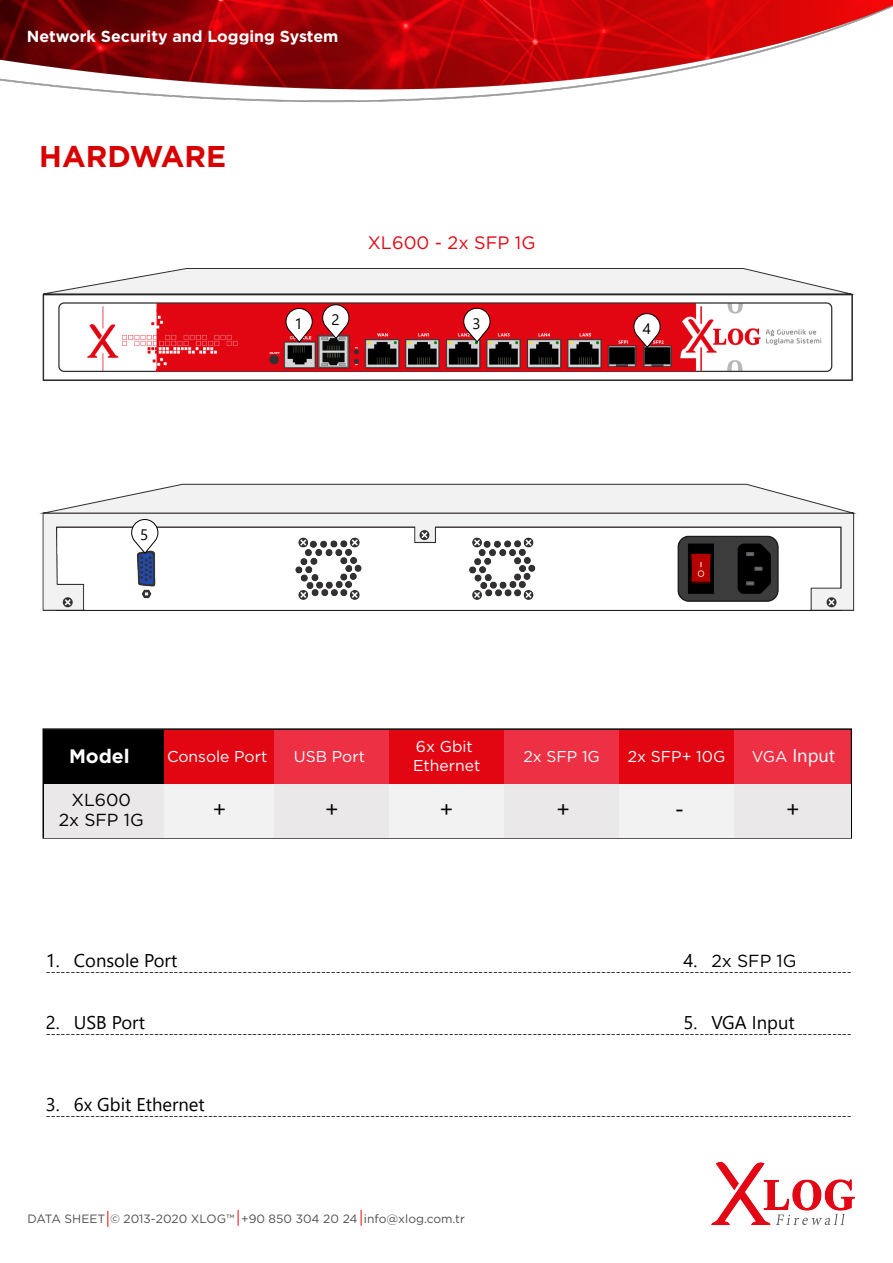
<style>
.page{position:relative;width:893px;height:1263px;background:#fff}
.page>*{position:absolute;margin:0;border:0;box-sizing:border-box;transform-origin:0 0}
.t1{font:700 30px "Gotham";color:#d80000}
.t2{font:21.6px "Gotham";color:#000}
.t3{font:700 19.5px "Gotham";color:#fff}
.t4{font:18.45px "Segoe UI";color:#000}
.t5{font:18.45px "Segoe UI";color:#fff}
.t6{font:18px "Gotham";color:#e20613}
.t7{font:17.4px/20.9px "Gotham";color:#000;text-align:center}
.t8{font:700 16.05px "Gotham";color:#fff}
.t9{font:15.6px/18.8px "Gotham";color:#fff}
.t10{font:15.15px "Segoe UI";color:#000}
.t11{font:12.3px "Segoe UI";color:#000}
.t12{font:12px "Gotham";color:#514f4f}
.s1{font-family:"Gotham";font-size:15.6px}
.s2{font-family:"Segoe UI";font-size:18.45px}
</style>
<div class="page">
<img style="left:42px;top:294px;width:813px;height:87px">
<svg style="left:43px;top:268px;width:810px;height:26px"></svg>
<img style="left:712px;top:1161px;width:142px;height:64px">
<img style="left:776px;top:1213px;width:68px;height:12px">
<img style="left:0;top:0;width:893px;height:103px">
<svg style="left:238px;top:1210px;width:1px;height:16px"></svg>
<svg style="left:107px;top:1211px;width:1px;height:16px"></svg>
<svg style="left:361px;top:1210px;width:1px;height:16px"></svg>
<img style="left:39px;top:512px;width:818px;height:99px">
<svg style="left:43px;top:484px;width:812px;height:29px"></svg>
<svg style="left:131px;top:519px;width:27px;height:35px"></svg>
<svg style="left:286px;top:308px;width:27px;height:35px"></svg>
<svg style="left:322px;top:304px;width:27px;height:35px"></svg>
<svg style="left:463px;top:308px;width:27px;height:34px"></svg>
<svg style="left:633px;top:313px;width:27px;height:35px"></svg>
<div style="left:43px;top:728px;width:809px;height:111px;border:2px solid #000"></div>
<div style="left:159px;top:730px;width:115px;height:54px;background:#e20613"></div>
<div style="left:159px;top:784px;width:115px;height:53px;background:#f2f2f2"></div>
<div style="left:389px;top:730px;width:115px;height:54px;background:#e20613"></div>
<div style="left:389px;top:784px;width:115px;height:53px;background:#f2f2f2"></div>
<div style="left:274px;top:730px;width:115px;height:54px;background:#ed3043"></div>
<div style="left:274px;top:784px;width:115px;height:53px;background:#eae8e8"></div>
<div style="left:619px;top:730px;width:115px;height:54px;background:#e20613"></div>
<div style="left:619px;top:784px;width:115px;height:53px;background:#f2f2f2"></div>
<div style="left:504px;top:730px;width:115px;height:54px;background:#ed3043"></div>
<div style="left:504px;top:784px;width:115px;height:53px;background:#eae8e8"></div>
<div style="left:734px;top:730px;width:116px;height:54px;background:#ed3043"></div>
<div style="left:734px;top:784px;width:116px;height:53px;background:#eae8e8"></div>
<div style="left:44px;top:730px;width:120px;height:54px;background:#000"></div>
<div style="left:44px;top:784px;width:120px;height:53px;background:#eae8e8"></div>
<h3 class="t8" style="left:27px;top:26px;width:313px">Network Security and Logging System</h3>
<h3 class="t8" style="left:26px;top:27px;width:262px">Ağ Güvenlik ve Loglama Sistemi</h3>
<h1 class="t1" style="left:39px;top:137px;width:188px">HARDWARE</h1>
<h3 class="t6" style="left:368px;top:231px;width:169px">XL600 - 2x SFP 1G</h3>
<p class="t10" style="left:295px;top:310px;width:10px">1</p>
<p class="t10" style="left:332px;top:305px;width:10px">2</p>
<p class="t10" style="left:473px;top:309px;width:10px">3</p>
<p class="t10" style="left:643px;top:314px;width:10px">4</p>
<p class="t10" style="left:140px;top:521px;width:10px">5</p>
<p class="t9" style="left:413px;top:737px;width:69px">6x Gbit<br>Ethernet</p>
<p class="t9" style="left:523px;top:746px;width:78px">2x SFP 1G</p>
<h3 class="t3" style="left:69px;top:743px;width:62px">Model</h3>
<h3 class="t5" style="left:752px;top:738px;width:85px"><span class="s1">VGA</span> Input</h3>
<h3 class="t7" style="left:59px;top:788px;width:86px">XL600<br>2x SFP 1G</h3>
<p class="t9" style="left:167px;top:746px;width:102px">Console Port</p>
<p class="t9" style="left:294px;top:746px;width:73px">USB Port</p>
<p class="t9" style="left:628px;top:746px;width:99px">2x SFP+ 10G</p>
<h2 class="t2" style="left:213px;top:796px;width:15px">+</h2>
<h2 class="t2" style="left:325px;top:796px;width:15px">+</h2>
<h2 class="t2" style="left:440px;top:796px;width:15px">+</h2>
<h2 class="t2" style="left:556px;top:796px;width:15px">+</h2>
<h2 class="t2" style="left:675px;top:796px;width:10px">-</h2>
<h2 class="t2" style="left:786px;top:796px;width:15px">+</h2>
<h3 class="t4" style="left:74px;top:943px;width:105px">Console Port</h3>
<h3 class="t4" style="left:46px;top:943px;width:15px">1.</h3>
<p class="t11" style="left:46px;top:960px;width:807px">--------------------------------------------------------------------------------------------------------------------------------------------------------------------</p>
<h3 class="t7" style="left:683px;top:950px;width:115px"><span class="s2">4.</span> 2x SFP 1G</h3>
<h3 class="t4" style="left:683px;top:1005px;width:113px">5. VGA Input</h3>
<h3 class="t4" style="left:74px;top:1005px;width:73px">USB Port</h3>
<h3 class="t4" style="left:46px;top:1005px;width:15px">2.</h3>
<p class="t11" style="left:46px;top:1022px;width:807px">--------------------------------------------------------------------------------------------------------------------------------------------------------------------</p>
<h3 class="t4" style="left:74px;top:1087px;width:133px">6x Gbit Ethernet</h3>
<h3 class="t4" style="left:46px;top:1087px;width:15px">3.</h3>
<p class="t11" style="left:46px;top:1104px;width:807px">--------------------------------------------------------------------------------------------------------------------------------------------------------------------</p>
<p class="t12" style="left:28px;top:1211px;width:439px">DATA SHEET © 2013-2020 XLOG™ +90 850 304 20 24 info@xlog.com.tr</p>
</div>
